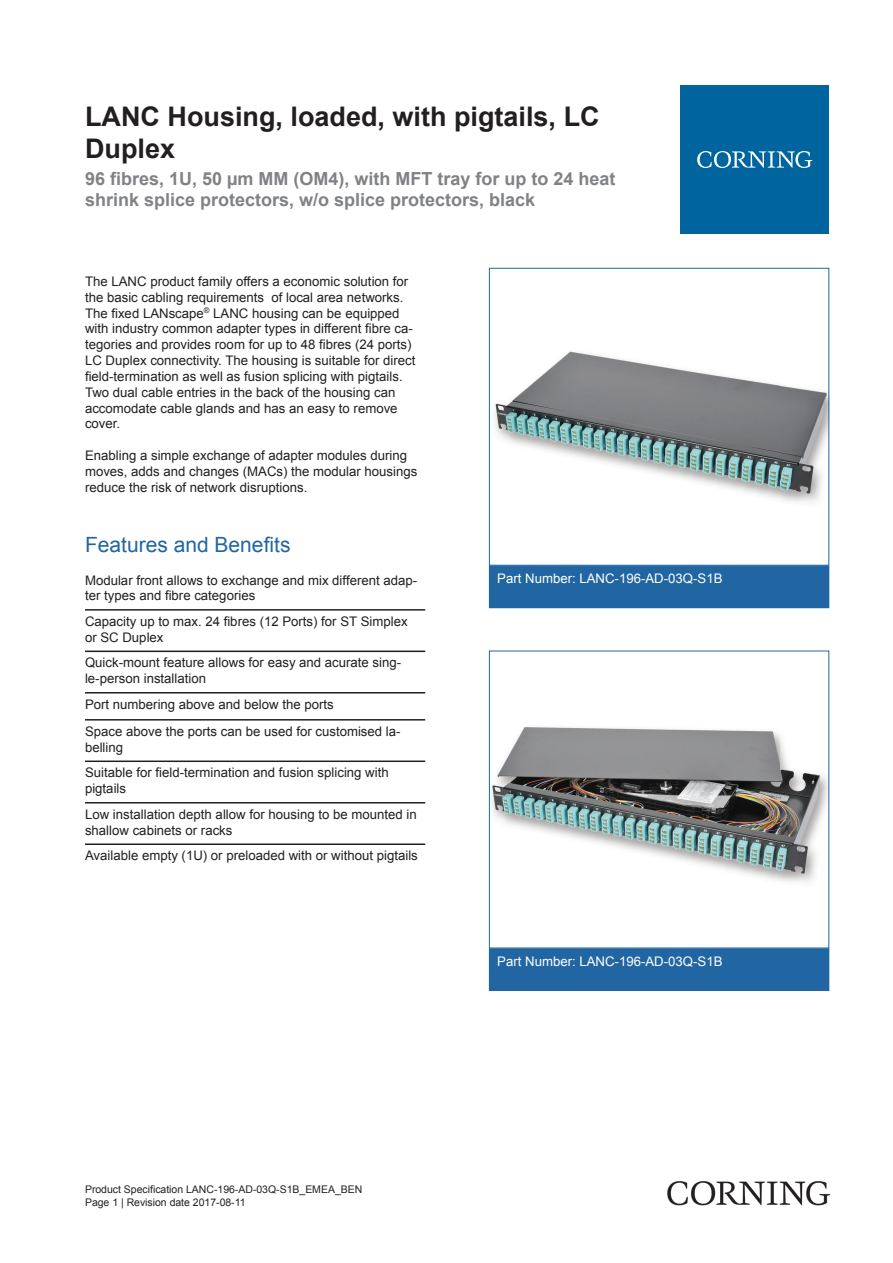
<style>
.page{position:relative;width:893px;height:1263px;background:#fff}
.page>*{position:absolute;margin:0;border:0;box-sizing:border-box;transform-origin:0 0}
.t1{font:700 27px/32.4px "Arial";color:#231f20}
.t2{font:21px "Arial";color:#2166a2}
.t3{font:700 18px/21.6px "Arial";color:#808285}
.t4{font:13.2px/15.9px "Arial";color:#231f20}
.t5{font:13.2px "Arial";color:#fff}
.t6{font:10.5px/12.6px "Arial";color:#231f20}
</style>
<div class="page">
<img style="left:495px;top:351px;width:332px;height:151px">
<div style="left:489px;top:268px;width:340px;height:298px;border:1px solid #2166a2"></div>
<div style="left:489px;top:566px;width:340px;height:42px;background:#2166a2"></div>
<img style="left:491px;top:727px;width:336px;height:155px">
<div style="left:489px;top:949px;width:340px;height:41px;background:#2166a2"></div>
<div style="left:489px;top:948px;width:340px;height:43px;border:1px solid #2166a2"></div>
<hr style="left:85px;top:609px;width:340px;height:2px;background:#231f20">
<hr style="left:85px;top:650px;width:340px;height:2px;background:#231f20">
<hr style="left:85px;top:692px;width:340px;height:1px;background:#231f20">
<hr style="left:85px;top:719px;width:340px;height:1px;background:#231f20">
<hr style="left:85px;top:760px;width:340px;height:2px;background:#231f20">
<hr style="left:85px;top:802px;width:340px;height:1px;background:#231f20">
<hr style="left:85px;top:843px;width:340px;height:2px;background:#231f20">
<div style="left:680px;top:85px;width:149px;height:149px;background:#00649e"></div>
<svg style="left:697px;top:151px;width:115px;height:17px"></svg>
<img style="left:668px;top:1181px;width:161px;height:24px">
<h1 class="t1" style="left:85px;top:100px;width:516px">LANC Housing, loaded, with pigtails, LC<br>Duplex</h1>
<h3 class="t3" style="left:85px;top:168px;width:532px">96 fibres, 1U, 50 µm MM (OM4), with MFT tray for up to 24 heat shrink splice protectors, w/o splice protectors, black</h3>
<p class="t4" style="left:85px;top:273px;width:332px">The LANC product family offers a economic solution for the basic cabling requirements of local area networks.<br>The fixed LANscape<sup>®</sup> LANC housing can be equipped with industry common adapter types in different fibre ca&shy;tegories and provides room for up to 48 fibres (24 ports)<br>LC Duplex connectivity. The housing is suitable for direct field -termination as well as fusion splicing with pigtails.<br>Two dual cable entries in the back of the housing can accomodate cable glands and has an easy to remove cover.</p>
<p class="t4" style="left:85px;top:447px;width:334px">Enabling a simple exchange of adapter modules during moves, adds and changes (MACs) the modular housings reduce the risk of network disruptions.</p>
<h2 class="t2" style="left:85px;top:530px;width:207px">Features and Benefits</h2>
<p class="t4" style="left:85px;top:572px;width:334px">Modular front allows to exchange and mix different adap&shy;ter types and fibre categories</p>
<p class="t4" style="left:85px;top:613px;width:324px">Capacity up to max. 24 fibres (12 Ports) for ST Simplex or SC Duplex</p>
<p class="t4" style="left:85px;top:655px;width:318px">Quick-mount feature allows for easy and acurate sing&shy;le-person installation</p>
<p class="t4" style="left:85px;top:691px;width:317px;line-height:27px">Port numbering above and below the ports<br>Space above the ports can be used for customised la-</p>
<p class="t4" style="left:85px;top:734px;width:305px;line-height:25.7px">belling<br>Suitable for field-termination and fusion splicing with</p>
<p class="t4" style="left:85px;top:776px;width:333px;line-height:25.7px">pigtails<br>Low installation depth allow for housing to be mounted in</p>
<p class="t4" style="left:85px;top:817px;width:334px;line-height:25.7px">shallow cabinets or racks<br>Available empty (1U) or preloaded with or without pigtails</p>
<p class="t5" style="left:497px;top:569px;width:227px">Part Number: LANC-196-AD-03Q-S1B</p>
<p class="t5" style="left:497px;top:952px;width:227px">Part Number: LANC-196-AD-03Q-S1B</p>
<p class="t6" style="left:85px;top:1183px;width:279px">Product Specification LANC-196-AD-03Q-S1B_EMEA_BEN<br>Page 1 | Revision date 2017-08-11</p>
</div>
